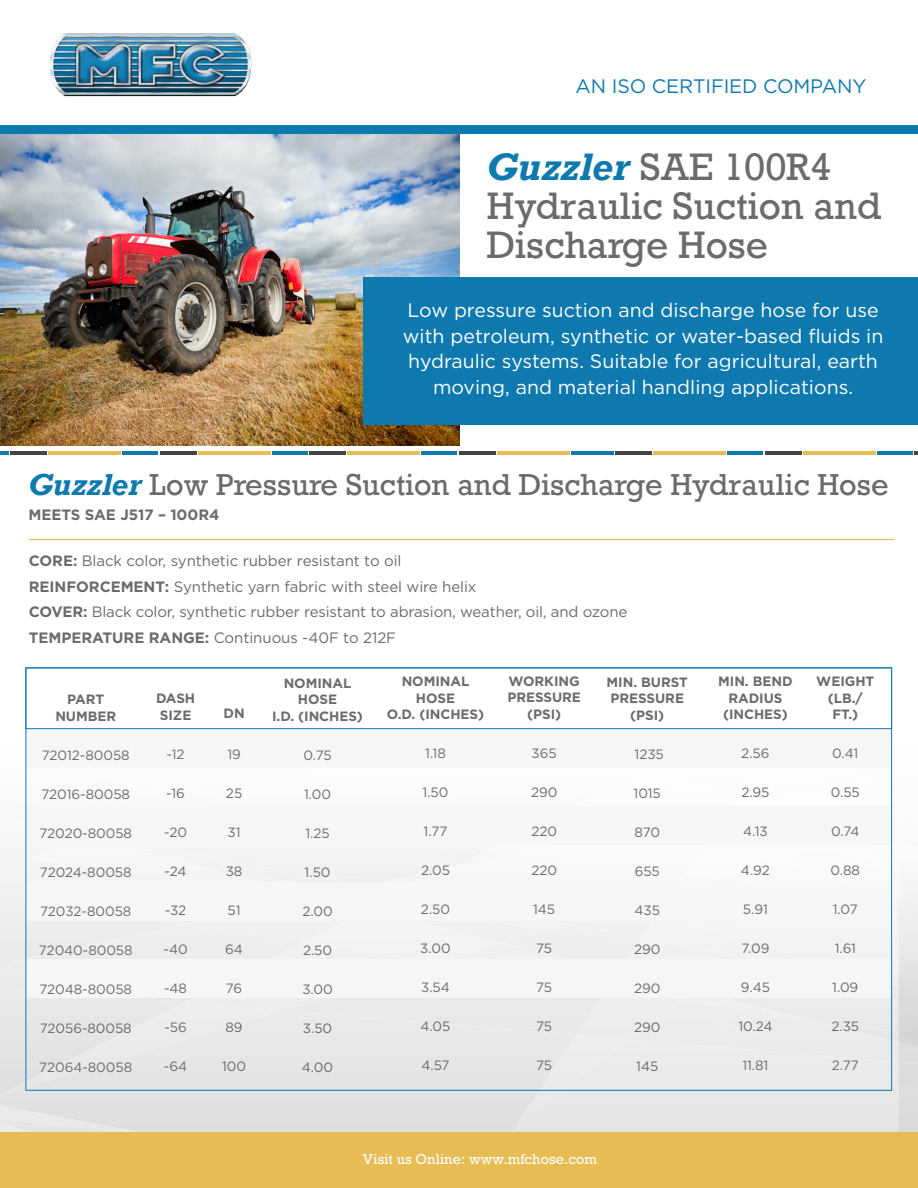
<style>
.page{position:relative;width:918px;height:1188px;background:#fff}
.page>*{position:absolute;margin:0;border:0;box-sizing:border-box;transform-origin:0 0}
.t1{font:36px/39px "Rockwell";color:#6b6b6a}
.t2{font:28.5px "Rockwell";color:#6b6b6a}
.t3{font:19.5px/25.5px "Gotham";color:#fff;text-align:center}
.t4{font:19.5px "Gotham";letter-spacing:-.005em;color:#0e79ae}
.t5{font:15px/25.5px "Gotham";letter-spacing:-.005em;color:#6b6b6a}
.t6{font:700 15px "Gotham";letter-spacing:-.005em;color:#6b6b6a}
.t7{font:13.5px "Gotham";letter-spacing:-.005em;color:#6b6b6a}
.t8{font:700 13.5px/16.5px "Gotham";letter-spacing:-.005em;color:#6b6b6a;text-align:center}
.t9{font:13.5px "Rockwell";color:#fff}
.s1{font-weight:700;font-style:italic;color:#0e79ae}
.s2{font-weight:700}
</style>
<div class="page">
<img style="left:0;top:134px;width:460px;height:312px">
<svg style="left:0;top:733px;width:918px;height:399px"></svg>
<div style="left:26px;top:806px;width:866px;height:38px;background:#f5f7f7"></div>
<div style="left:26px;top:882px;width:866px;height:39px;background:#f5f7f7"></div>
<div style="left:26px;top:959px;width:866px;height:38px;background:#f5f7f7"></div>
<div style="left:26px;top:729px;width:866px;height:39px;background:#f5f7f7"></div>
<div style="left:26px;top:668px;width:866px;height:61px;background:#fff;border:1px solid #0e79ae"></div>
<img style="left:50px;top:33px;width:202px;height:64px">
<div style="left:0;top:125px;width:918px;height:9px;background:#0e79ae"></div>
<div style="left:0;top:1132px;width:918px;height:56px;background:#e6bc53"></div>
<svg style="left:0;top:451px;width:9px;height:4px"></svg>
<hr style="left:10px;top:451px;width:37px;height:4px;background:#434444">
<hr style="left:48px;top:451px;width:72px;height:4px;background:#e6bc53">
<hr style="left:122px;top:451px;width:36px;height:4px;background:#0e79ae">
<hr style="left:160px;top:451px;width:37px;height:4px;background:#434444">
<hr style="left:272px;top:451px;width:36px;height:4px;background:#0e79ae">
<hr style="left:309px;top:451px;width:37px;height:4px;background:#434444">
<hr style="left:198px;top:451px;width:72px;height:4px;background:#e6bc53">
<hr style="left:347px;top:451px;width:73px;height:4px;background:#e6bc53">
<hr style="left:421px;top:451px;width:36px;height:4px;background:#0e79ae">
<hr style="left:459px;top:451px;width:36px;height:4px;background:#434444">
<hr style="left:497px;top:451px;width:72px;height:4px;background:#e6bc53">
<hr style="left:592px;top:451px;width:22px;height:4px;background:#0e79ae">
<hr style="left:615px;top:451px;width:37px;height:4px;background:#434444">
<hr style="left:653px;top:451px;width:72px;height:4px;background:#e6bc53">
<hr style="left:727px;top:451px;width:36px;height:4px;background:#0e79ae">
<hr style="left:765px;top:451px;width:37px;height:4px;background:#434444">
<hr style="left:877px;top:451px;width:36px;height:4px;background:#0e79ae">
<svg style="left:914px;top:451px;width:4px;height:4px"></svg>
<hr style="left:803px;top:451px;width:72px;height:4px;background:#e6bc53">
<hr style="left:571px;top:451px;width:35px;height:4px;background:#0e79ae">
<hr style="left:29px;top:539px;width:866px;height:1px;background:#e6bc53">
<div style="left:364px;top:277px;width:554px;height:148px;background:#0e79ae"></div>
<h3 class="t4" style="left:576px;top:74px;width:292px">AN ISO CERTIFIED COMPANY</h3>
<h1 class="t1" style="left:487px;top:148px;width:396px"><span class="s1">Guzzler</span> SAE 100R4<br>Hydraulic Suction and<br>Discharge Hose</h1>
<h3 class="t3" style="left:403px;top:297px;width:482px">Low pressure suction and discharge hose for use with petroleum, synthetic or water-based fluids in hydraulic systems. Suitable for agricultural, earth moving, and material handling applications.</h3>
<h2 class="t2" style="left:28px;top:467px;width:862px"><span class="s1">Guzzler</span> Low Pressure Suction and Discharge Hydraulic Hose</h2>
<p class="t6" style="left:28px;top:505px;width:193px">MEETS SAE J517 – 100R4</p>
<p class="t5" style="left:29px;top:548px;width:600px"><span class="s2">CORE:</span> Black color, synthetic rubber resistant to oil<br><span class="s2">REINFORCEMENT:</span> Synthetic yarn fabric with steel wire helix<br><span class="s2">COVER:</span> Black color, synthetic rubber resistant to abrasion, weather, oil, and ozone <span class="s2">TEMPERATURE RANGE:</span> Continuous -40F to 212F</p>
<p class="t8" style="left:55px;top:691px;width:62px">PART<br>NUMBER</p>
<p class="t7" style="left:42px;top:746px;width:89px">72012-80058</p>
<p class="t7" style="left:41px;top:785px;width:90px">72016-80058</p>
<p class="t7" style="left:39px;top:824px;width:94px">72020-80058</p>
<p class="t7" style="left:40px;top:863px;width:93px">72024-80058</p>
<p class="t7" style="left:40px;top:902px;width:93px">72032-80058</p>
<p class="t7" style="left:39px;top:941px;width:95px">72040-80058</p>
<p class="t7" style="left:39px;top:980px;width:94px">72048-80058</p>
<p class="t7" style="left:40px;top:1019px;width:94px">72056-80058</p>
<p class="t7" style="left:39px;top:1058px;width:94px">72064-80058</p>
<p class="t8" style="left:156px;top:690px;width:41px;text-align:left">DASH<br>SIZE</p>
<p class="t7" style="left:167px;top:745px;width:19px">-12</p>
<p class="t7" style="left:166px;top:784px;width:20px">-16</p>
<p class="t7" style="left:164px;top:823px;width:25px">-20</p>
<p class="t7" style="left:165px;top:862px;width:24px">-24</p>
<p class="t7" style="left:165px;top:901px;width:23px">-32</p>
<p class="t7" style="left:164px;top:940px;width:26px">-40</p>
<p class="t7" style="left:164px;top:979px;width:24px">-48</p>
<p class="t7" style="left:164px;top:1018px;width:24px">-56</p>
<p class="t7" style="left:164px;top:1057px;width:25px">-64</p>
<p class="t8" style="left:224px;top:705px;width:23px">DN</p>
<p class="t7" style="left:227px;top:745px;width:15px">19</p>
<p class="t7" style="left:226px;top:784px;width:18px">25</p>
<p class="t7" style="left:228px;top:823px;width:15px">31</p>
<p class="t7" style="left:226px;top:862px;width:18px">38</p>
<p class="t7" style="left:228px;top:901px;width:15px">51</p>
<p class="t7" style="left:225px;top:940px;width:19px">64</p>
<p class="t7" style="left:226px;top:979px;width:18px">76</p>
<p class="t7" style="left:226px;top:1018px;width:19px">89</p>
<p class="t7" style="left:222px;top:1057px;width:26px">100</p>
<p class="t8" style="left:272px;top:674px;width:92px">NOMINAL<br>HOSE<br>I.D. (INCHES)</p>
<p class="t7" style="left:303px;top:746px;width:30px">0.75</p>
<p class="t7" style="left:304px;top:785px;width:28px">1.00</p>
<p class="t7" style="left:305px;top:824px;width:26px">1.25</p>
<p class="t7" style="left:305px;top:863px;width:27px">1.50</p>
<p class="t7" style="left:302px;top:902px;width:32px">2.00</p>
<p class="t7" style="left:303px;top:941px;width:31px">2.50</p>
<p class="t7" style="left:302px;top:980px;width:32px">3.00</p>
<p class="t7" style="left:303px;top:1019px;width:31px">3.50</p>
<p class="t7" style="left:302px;top:1058px;width:33px">4.00</p>
<p class="t8" style="left:387px;top:673px;width:99px">NOMINAL<br>HOSE<br>O.D. (INCHES)</p>
<p class="t7" style="left:425px;top:745px;width:22px">1.18</p>
<p class="t7" style="left:423px;top:784px;width:27px">1.50</p>
<p class="t7" style="left:424px;top:823px;width:25px">1.77</p>
<p class="t7" style="left:421px;top:862px;width:30px">2.05</p>
<p class="t7" style="left:421px;top:901px;width:31px">2.50</p>
<p class="t7" style="left:420px;top:940px;width:32px">3.00</p>
<p class="t7" style="left:421px;top:979px;width:30px">3.54</p>
<p class="t7" style="left:421px;top:1018px;width:31px">4.05</p>
<p class="t7" style="left:421px;top:1057px;width:30px">4.57</p>
<p class="t8" style="left:507px;top:673px;width:75px">WORKING<br>PRESSURE (PSI)</p>
<p class="t7" style="left:532px;top:744px;width:27px">365</p>
<p class="t7" style="left:531px;top:783px;width:28px">290</p>
<p class="t7" style="left:531px;top:822px;width:27px">220</p>
<p class="t7" style="left:531px;top:861px;width:27px">220</p>
<p class="t7" style="left:533px;top:900px;width:24px">145</p>
<p class="t7" style="left:536px;top:939px;width:17px">75</p>
<p class="t7" style="left:536px;top:978px;width:17px">75</p>
<p class="t7" style="left:536px;top:1017px;width:17px">75</p>
<p class="t7" style="left:536px;top:1056px;width:17px">75</p>
<p class="t8" style="left:607px;top:673px;width:83px">MIN. BURST<br>PRESSURE (PSI)</p>
<p class="t7" style="left:635px;top:745px;width:31px">1235</p>
<p class="t7" style="left:634px;top:784px;width:29px">1015</p>
<p class="t7" style="left:634px;top:823px;width:27px">870</p>
<p class="t7" style="left:635px;top:862px;width:27px">655</p>
<p class="t7" style="left:635px;top:901px;width:27px">435</p>
<p class="t7" style="left:634px;top:940px;width:28px">290</p>
<p class="t7" style="left:634px;top:979px;width:28px">290</p>
<p class="t7" style="left:634px;top:1018px;width:28px">290</p>
<p class="t7" style="left:636px;top:1057px;width:24px">145</p>
<p class="t8" style="left:718px;top:673px;width:76px">MIN. BEND<br>RADIUS (INCHES)</p>
<p class="t7" style="left:741px;top:745px;width:30px">2.56</p>
<p class="t7" style="left:741px;top:784px;width:30px">2.95</p>
<p class="t7" style="left:743px;top:823px;width:26px">4.13</p>
<p class="t7" style="left:741px;top:862px;width:30px">4.92</p>
<p class="t7" style="left:743px;top:901px;width:26px">5.91</p>
<p class="t7" style="left:741px;top:940px;width:29px">7.09</p>
<p class="t7" style="left:741px;top:979px;width:31px">9.45</p>
<p class="t7" style="left:738px;top:1018px;width:36px">10.24</p>
<p class="t7" style="left:742px;top:1057px;width:28px">11.81</p>
<p class="t8" style="left:816px;top:673px;width:60px">WEIGHT (LB./<br>FT.)</p>
<p class="t7" style="left:832px;top:745px;width:28px">0.41</p>
<p class="t7" style="left:831px;top:784px;width:31px">0.55</p>
<p class="t7" style="left:831px;top:823px;width:30px">0.74</p>
<p class="t7" style="left:831px;top:862px;width:31px">0.88</p>
<p class="t7" style="left:833px;top:901px;width:27px">1.07</p>
<p class="t7" style="left:835px;top:940px;width:23px">1.61</p>
<p class="t7" style="left:832px;top:979px;width:28px">1.09</p>
<p class="t7" style="left:831px;top:1018px;width:29px">2.35</p>
<p class="t7" style="left:832px;top:1057px;width:29px">2.77</p>
<p class="t9" style="left:363px;top:1151px;width:236px">Visit us Online: www.mfchose.com</p>
</div>
